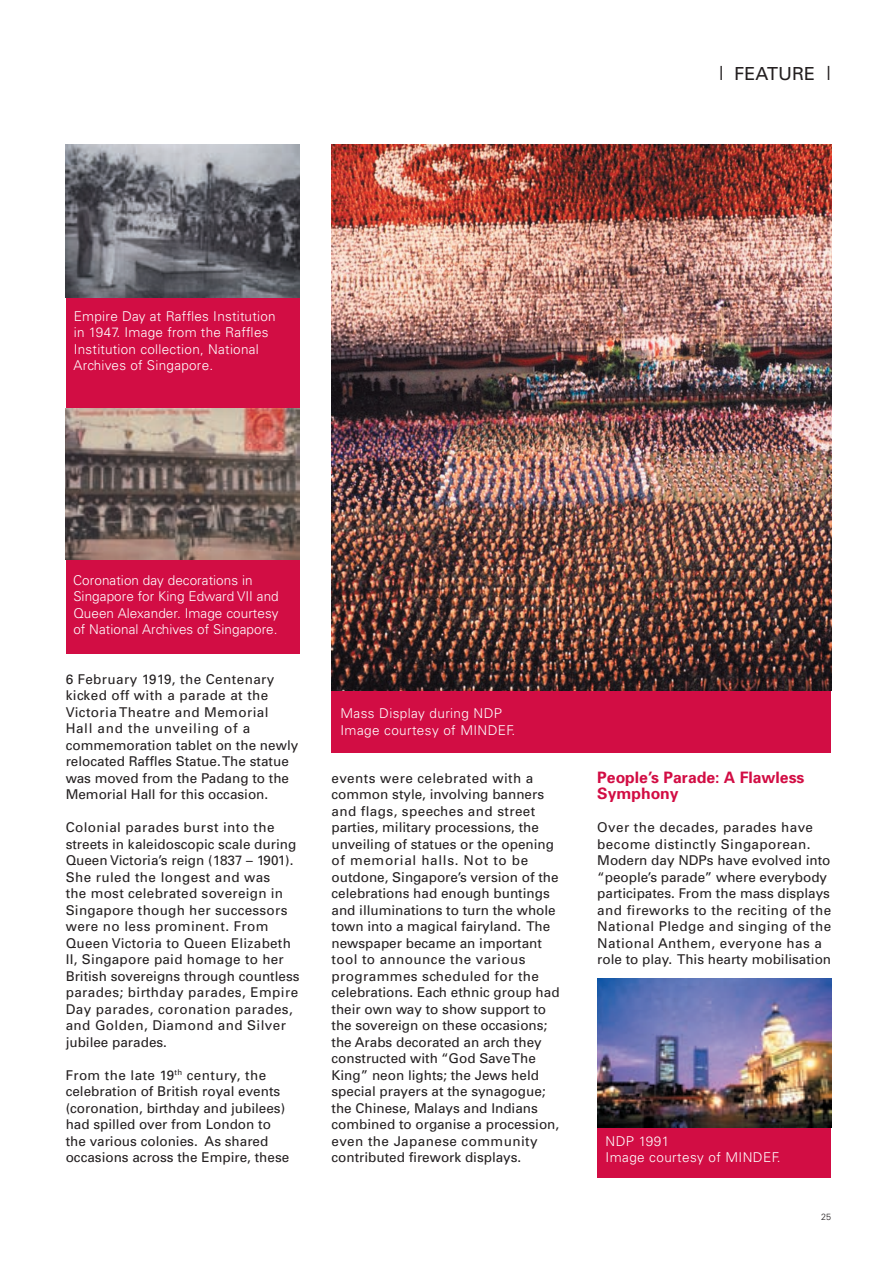
<style>
.page{position:relative;width:895px;height:1263px;background:#fff}
.page>*{position:absolute;margin:0;border:0;box-sizing:border-box;transform-origin:0 0}
.t1{font:18px "Univers";color:#231f20}
.t2{font:700 15.75px/16.5px "Univers";color:#d20d44}
.t3{font:13.5px/16.5px "Univers";color:#231f20}
.t4{font:13.5px/16.5px "Univers";letter-spacing:.02em;color:#231f20}
.t5{font:300 13.5px/16.5px "Univers";letter-spacing:.02em;color:#fff}
.t6{font:13.5px/16.5px "Univers";letter-spacing:.03em;color:#231f20}
.t7{font:300 9px "Univers";color:#231f20}
.s1{font-size:19.5px}
</style>
<div class="page">
<div style="left:66px;top:145px;width:234px;height:508px;background:#d20d44"></div>
<div style="left:597px;top:978px;width:234px;height:200px;background:#d20d44"></div>
<img style="left:597px;top:978px;width:234px;height:149px">
<div style="left:331px;top:145px;width:500px;height:608px;background:#d20d44"></div>
<img style="left:331px;top:145px;width:500px;height:545px">
<img style="left:66px;top:145px;width:234px;height:152px">
<img style="left:66px;top:408px;width:234px;height:151px">
<h1 class="t1" style="left:719px;top:62px;width:114px"><span class="s1">|</span> FEATURE <span class="s1">|</span></h1>
<p class="t5" style="left:73px;top:307px;width:204px">Empire Day at Raffles Institution in 1947. Image from the Raffles<br>Institution collection, National<br>Archives of Singapore.</p>
<p class="t5" style="left:73px;top:571px;width:207px">Coronation day decorations in Singapore for King Edward VII and Queen Alexander. Image courtesy of National Archives of Singapore.</p>
<p class="t3" style="left:66px;top:670px;width:234px">6 February 1919, the Centenary kicked off with a parade at the<br>Victoria Theatre and Memorial<br>Hall and the unveiling of a commemoration tablet on the newly relocated Raffles Statue. The statue was moved from the Padang to the<br>Memorial Hall for this occasion.</p>
<p class="t4" style="left:66px;top:819px;width:235px">Colonial parades burst into the streets in kaleidoscopic scale during<br>Queen Victoria’s reign (1837 – 1901).<br>She ruled the longest and was<br>the most celebrated sovereign in<br>Singapore though her successors were no less prominent. From<br>Queen Victoria to Queen Elizabeth<br>II, Singapore paid homage to her<br>British sovereigns through countless parades; birthday parades, Empire<br>Day parades, coronation parades, and Golden, Diamond and Silver jubilee parades.</p>
<p class="t3" style="left:66px;top:1066px;width:225px">From the late 19<sup>th</sup> century, the celebration of British royal events (coronation, birthday and jubilees) had spilled over from London to the various colonies. As shared occasions across the Empire, these</p>
<p class="t5" style="left:340px;top:705px;width:176px">Mass Display during NDP<br>Image courtesy of MINDEF.</p>
<p class="t3" style="left:331px;top:769px;width:230px">events were celebrated with a common style, involving banners and flags, speeches and street parties, military processions, the unveiling of statues or the opening of memorial halls. Not to be outdone, Singapore’s version of the celebrations had enough buntings and illuminations to turn the whole town into a magical fairyland. The newspaper became an important tool to announce the various programmes scheduled for the celebrations. Each ethnic group had their own way to show support to the sovereign on these occasions; the Arabs decorated an arch they constructed with “God Save The<br>King” neon lights; the Jews held special prayers at the synagogue; the Chinese, Malays and Indians combined to organise a procession, even the Japanese community contributed firework displays.</p>
<p class="t2" style="left:597px;top:768px;width:209px">People’s Parade: A Flawless<br>Symphony</p>
<p class="t6" style="left:597px;top:819px;width:235px">Over the decades, parades have become distinctly Singaporean.<br>Modern day NDPs have evolved into “people’s parade” where everybody participates. From the mass displays and fireworks to the reciting of the National Pledge and singing of the National Anthem, everyone has a role to play. This hearty mobilisation</p>
<p class="t5" style="left:606px;top:1132px;width:176px">NDP 1991<br>Image courtesy of MINDEF.</p>
<p class="t7" style="left:821px;top:1212px;width:12px">25</p>
</div>
